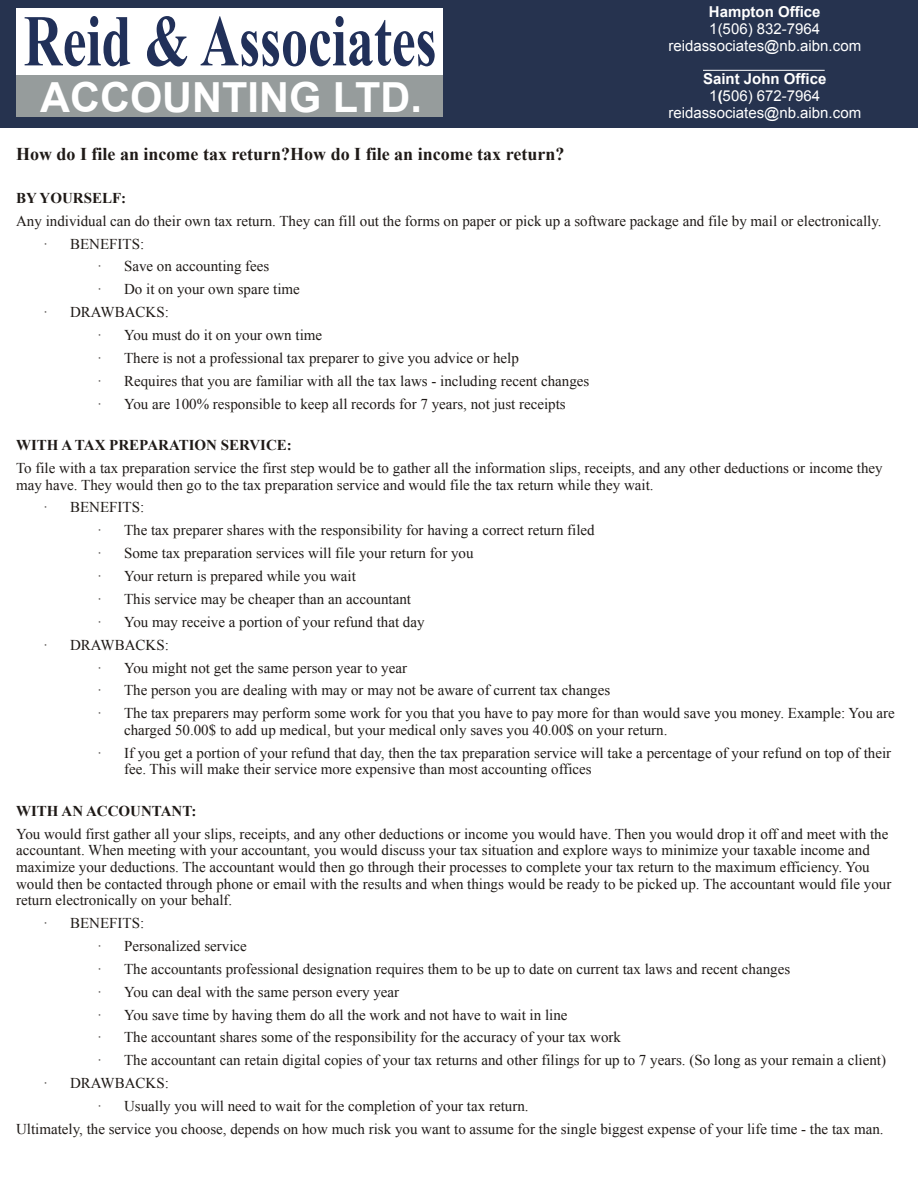
<style>
.page{position:relative;width:918px;height:1188px;background:#fff}
.page>*{position:absolute;margin:0;border:0;box-sizing:border-box;transform-origin:0 0}
.t1{font:700 72.9px "Times New Roman";color:#213059;scale:.74 1}
.t2{font:700 41.55px "Arial";color:#fff}
.t3{font:700 18px "Times New Roman";color:#1f1a17}
.t4{font:15px/16.6px "Times New Roman";color:#1f1a17}
.t5{font:15px "Arial";color:#fff}
.t6{font:700 15px "Times New Roman";color:#1f1a17}
.t7{font:700 15px/16.8px "Arial";color:#fff;text-align:center}
.s1{font-weight:400}
</style>
<div class="page">
<div style="left:0;top:0;width:918px;height:127px;background:#26334f"></div>
<div style="left:16px;top:8px;width:427px;height:109px;background:#fff"></div>
<div style="left:16px;top:75px;width:427px;height:42px;background:#969c9c"></div>
<hr style="left:703px;top:70px;width:122px;height:1px;background:#fff">
<p class="t7" style="left:709px;top:5px;width:113px">Hampton Office</p>
<p class="t5" style="left:709px;top:23px;width:112px">1(506) 832-7964</p>
<p class="t7" style="left:703px;top:72px;width:125px">Saint John Office<br><span class="s1">1</span>(<span class="s1">506) 672-7964</span></p>
<h1 class="t1" style="left:24px;top:16px;width:560px">Reid &amp; Associates</h1>
<h2 class="t2" style="left:40px;top:82px;width:383px">ACCOUNTING LTD.</h2>
<p class="t3" style="left:16px;top:148px;width:550px">How do I file an income tax return?How do I file an income tax return?</p>
<p class="t6" style="left:16px;top:193px;width:112px">BY YOURSELF:</p>
<p class="t4" style="left:16px;top:214px;width:867px">Any individual can do their own tax return. They can fill out the forms on paper or pick up a software package and file by mail or electronically.</p>
<p class="t4" style="left:43px;top:237px;width:103px">· BENEFITS:</p>
<p class="t4" style="left:97px;top:260px;width:174px">· Save on accounting fees</p>
<p class="t4" style="left:97px;top:282px;width:204px">· Do it on your own spare time</p>
<p class="t4" style="left:43px;top:305px;width:127px">· DRAWBACKS:</p>
<p class="t4" style="left:97px;top:328px;width:227px">· You must do it on your own time</p>
<p class="t4" style="left:97px;top:351px;width:423px">· There is not a professional tax preparer to give you advice or help</p>
<p class="t4" style="left:97px;top:374px;width:494px">· Requires that you are familiar with all the tax laws - including recent changes</p>
<p class="t4" style="left:97px;top:397px;width:470px">· You are 100% responsible to keep all records for 7 years, not just receipts</p>
<p class="t6" style="left:16px;top:440px;width:277px">WITH A TAX PREPARATION SERVICE:</p>
<p class="t4" style="left:16px;top:461px;width:868px">To file with a tax preparation service the first step would be to gather all the information slips, receipts, and any other deductions or income they may have. They would then go to the tax preparation service and would file the tax return while they wait.</p>
<p class="t4" style="left:43px;top:501px;width:103px">· BENEFITS:</p>
<p class="t4" style="left:97px;top:523px;width:499px">· The tax preparer shares with the responsibility for having a correct return filed</p>
<p class="t4" style="left:97px;top:546px;width:378px">· Some tax preparation services will file your return for you</p>
<p class="t4" style="left:97px;top:569px;width:260px">· Your return is prepared while you wait</p>
<p class="t4" style="left:97px;top:592px;width:315px">· This service may be cheaper than an accountant</p>
<p class="t4" style="left:97px;top:615px;width:329px">· You may receive a portion of your refund that day</p>
<p class="t4" style="left:43px;top:638px;width:127px">· DRAWBACKS:</p>
<p class="t4" style="left:97px;top:661px;width:312px">· You might not get the same person year to year</p>
<p class="t4" style="left:97px;top:683px;width:515px">· The person you are dealing with may or may not be aware of current tax changes</p>
<p class="t4" style="left:97px;top:706px;width:799px">· The tax preparers may perform some work for you that you have to pay more for than would save you money. Example: You are</p>
<p class="t4" style="left:97px;top:720px;width:796px;line-height:22.8px;text-indent:27px">charged 50.00$ to add up medical, but your medical only saves you 40.00$ on your return.<br>· If you get a portion of your refund that day, then the tax preparation service will take a percentage of your refund on top of their</p>
<p class="t4" style="left:124px;top:762px;width:469px">fee. This will make their service more expensive than most accounting offices</p>
<p class="t6" style="left:16px;top:806px;width:182px">WITH AN ACCOUNTANT:</p>
<p class="t4" style="left:16px;top:827px;width:877px">You would first gather all your slips, receipts, and any other deductions or income you would have. Then you would drop it off and meet with the accountant. When meeting with your accountant, you would discuss your tax situation and explore ways to minimize your taxable income and maximize your deductions. The accountant would then go through their processes to complete your tax return to the maximum efficiency. You would then be contacted through phone or email with the results and when things would be ready to be picked up. The accountant would file your return electronically on your behalf.</p>
<p class="t4" style="left:43px;top:916px;width:103px">· BENEFITS:</p>
<p class="t4" style="left:97px;top:939px;width:151px">· Personalized service</p>
<p class="t4" style="left:97px;top:962px;width:695px">· The accountants professional designation requires them to be up to date on current tax laws and recent changes</p>
<p class="t4" style="left:97px;top:985px;width:304px">· You can deal with the same person every year</p>
<p class="t4" style="left:97px;top:1008px;width:472px">· You save time by having them do all the work and not have to wait in line</p>
<p class="t4" style="left:97px;top:1030px;width:525px">· The accountant shares some of the responsibility for the accuracy of your tax work</p>
<p class="t4" style="left:97px;top:1053px;width:790px">· The accountant can retain digital copies of your tax returns and other filings for up to 7 years. (So long as your remain a client)</p>
<p class="t4" style="left:43px;top:1076px;width:127px">· DRAWBACKS:</p>
<p class="t4" style="left:97px;top:1099px;width:433px">· Usually you will need to wait for the completion of your tax return.</p>
<p class="t4" style="left:16px;top:1122px;width:869px">Ultimately, the service you choose, depends on how much risk you want to assume for the single biggest expense of your life time - the tax man.</p>
<p class="t5" style="left:668px;top:40px;width:194px">reidassociates@nb.aibn.com</p>
<p class="t5" style="left:668px;top:107px;width:194px">reidassociates@nb.aibn.com</p>
</div>
